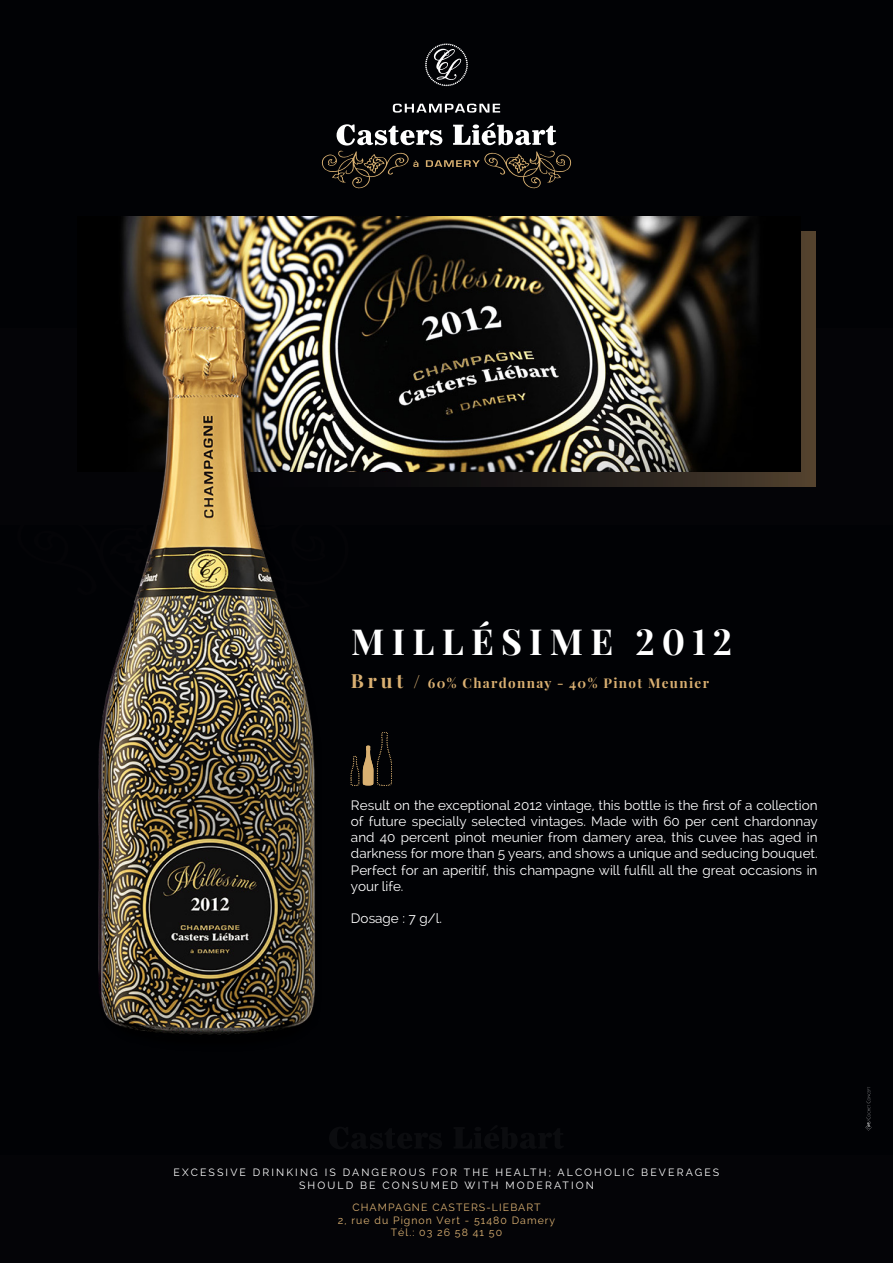
<style>
.page{position:relative;width:893px;height:1263px;background:#010205}
.page>*{position:absolute;margin:0;border:0;box-sizing:border-box;transform-origin:0 0}
.t1{font:700 36px "Playfair Display";letter-spacing:.2em;color:#fff}
.t2{font:13.5px/16.2px "Raleway";color:#fff;text-align:justify}
.t3{font:700 13.5px "Playfair Display";letter-spacing:.1em;color:#dab072}
.t4{font:10.5px/12.6px "Raleway";letter-spacing:.2em;color:#fff;text-align:center}
.t5{font:10.5px/12.6px "Raleway";letter-spacing:.1em;color:#dab072;text-align:center}
.s1{font-size:19.5px}
.s2{font-size:18px}
</style>
<div class="page">
<svg style="left:393px;top:104px;width:107px;height:9px"></svg>
<svg style="left:425px;top:43px;width:43px;height:43px"></svg>
<svg style="left:322px;top:123px;width:249px;height:65px"></svg>
<svg style="left:328px;top:231px;width:487px;height:255px"></svg>
<img style="left:122px;top:216px;width:678px;height:255px">
<img style="left:99px;top:295px;width:229px;height:740px">
<svg style="left:351px;top:732px;width:41px;height:54px"></svg>
<svg style="left:865px;top:1087px;width:7px;height:44px"></svg>
<h1 class="t1" style="left:351px;top:619px;width:382px">MILLÉSIME 2012</h1>
<p class="t3" style="left:351px;top:674px;width:359px"><span class="s1">Brut</span> <span class="s2">/</span> 60% Chardonnay - 40% Pinot Meunier</p>
<p class="t2" style="left:351px;top:797px;width:468px">Result on the exceptional 2012 vintage, this bottle is the first of a collection of future specially selected vintages. Made with 60 per cent chardonnay and 40 percent pinot meunier from damery area, this cuvee has aged in darkness for more than 5 years, and shows a unique and seducing bouquet.<br>Perfect for an aperitif, this champagne will fulfill all the great occasions in your life.</p>
<p class="t2" style="left:351px;top:910px;width:92px">Dosage : 7 g/l.</p>
<p class="t4" style="left:174px;top:1166px;width:547px">EXCESSIVE DRINKING IS DANGEROUS FOR THE HEALTH; ALCOHOLIC BEVERAGES<br>SHOULD BE CONSUMED WITH MODERATION</p>
<p class="t5" style="left:338px;top:1201px;width:219px">CHAMPAGNE CASTERS-LIEBART<br>2, rue du Pignon Vert - 51480 Damery<br>Tél.: 03 26 58 41 50</p>
</div>
